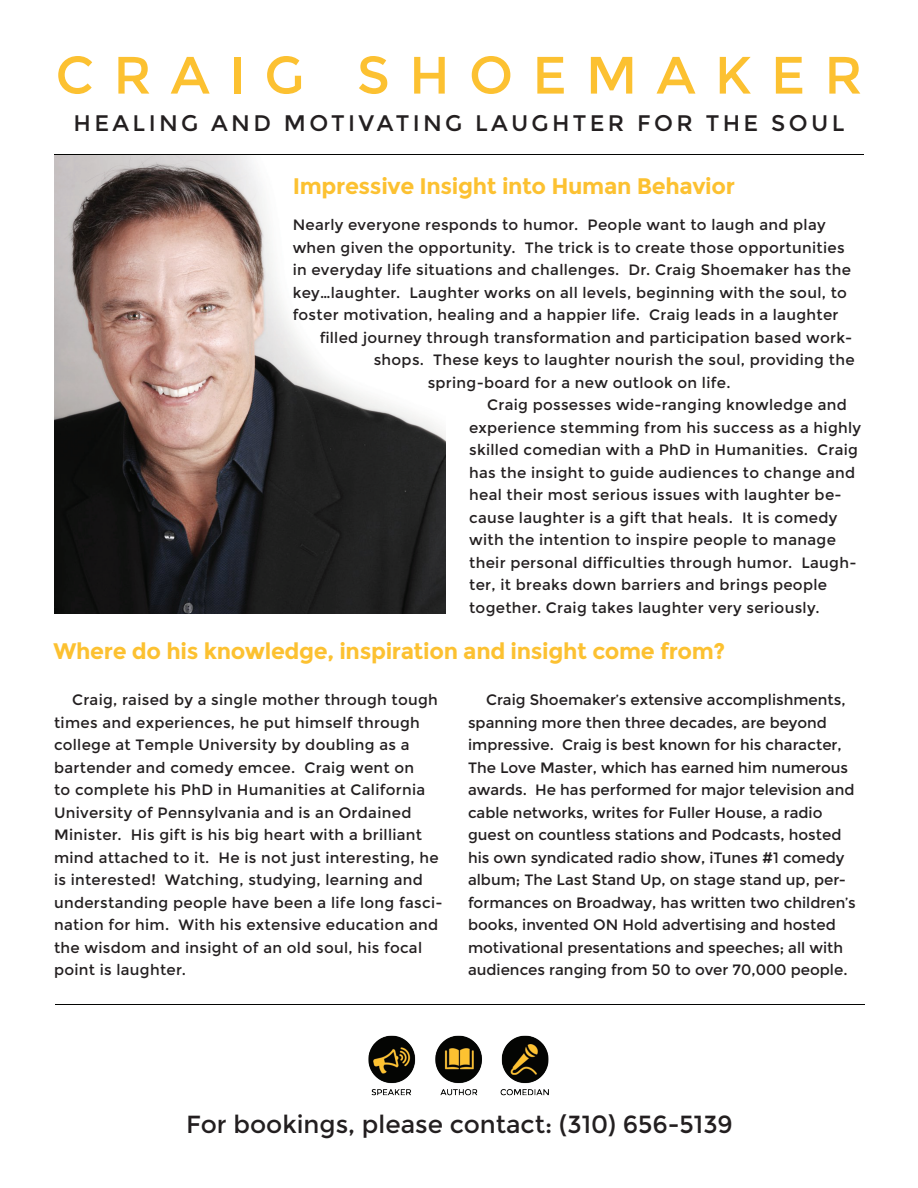
<style>
.page{position:relative;width:918px;height:1188px;background:#fff}
.page>*{position:absolute;margin:0;border:0;box-sizing:border-box;transform-origin:0 0}
.t1{font:52.5px "Montserrat";letter-spacing:.365em;color:#fcc131}
.t2{font:24.75px "Montserrat";color:#231f20}
.t3{font:700 22.5px "Montserrat";letter-spacing:-.015em;color:#fcc131}
.t4{font:22.5px "Montserrat";letter-spacing:.15em;color:#231f20}
.t5{font:15px/22.5px "Montserrat";letter-spacing:.02em;color:#231f20}
.t6{font:15px/22.5px "Montserrat";color:#231f20}
</style>
<div class="page">
<img style="left:54px;top:155px;width:392px;height:458px">
<hr style="left:54px;top:154px;width:810px;height:1px;background:#040503">
<hr style="left:55px;top:1005px;width:810px;height:1px;background:#040503">
<img style="left:368px;top:1035px;width:181px;height:61px">
<h1 class="t1" style="left:56px;top:45px;width:808px">CRAIG SHOEMAKER</h1>
<h3 class="t4" style="left:74px;top:110px;width:772px">HEALING AND MOTIVATING LAUGHTER FOR THE SOUL</h3>
<h3 class="t3" style="left:293px;top:173px;width:444px">Impressive Insight into Human Behavior</h3>
<p class="t5" style="left:293px;top:214px;width:534px">Nearly everyone responds to humor. People want to laugh and play</p>
<p class="t5" style="left:293px;top:236px;width:553px">when given the opportunity. The trick is to create those opportunities</p>
<p class="t5" style="left:293px;top:259px;width:560px">in everyday life situations and challenges. Dr. Craig Shoemaker has the</p>
<p class="t5" style="left:293px;top:281px;width:556px">key…laughter. Laughter works on all levels, beginning with the soul, to</p>
<p class="t5" style="left:293px;top:304px;width:547px">foster motivation, healing and a happier life. Craig leads in a laughter</p>
<p class="t5" style="left:320px;top:326px;width:534px">filled journey through transformation and participation based work-</p>
<p class="t5" style="left:374px;top:349px;width:482px">shops. These keys to laughter nourish the soul, providing the</p>
<p class="t5" style="left:428px;top:371px;width:304px">spring-board for a new outlook on life.</p>
<p class="t5" style="left:487px;top:394px;width:361px">Craig possesses wide-ranging knowledge and</p>
<p class="t5" style="left:469px;top:416px;width:393px">experience stemming from his success as a highly</p>
<p class="t5" style="left:469px;top:439px;width:390px">skilled comedian with a PhD in Humanities. Craig</p>
<p class="t5" style="left:469px;top:461px;width:388px">has the insight to guide audiences to change and</p>
<p class="t5" style="left:469px;top:484px;width:374px">heal their most serious issues with laughter be-</p>
<p class="t5" style="left:469px;top:506px;width:370px">cause laughter is a gift that heals. It is comedy</p>
<p class="t5" style="left:469px;top:529px;width:368px">with the intention to inspire people to manage</p>
<p class="t5" style="left:469px;top:551px;width:389px">their personal difficulties through humor. Laugh-</p>
<p class="t5" style="left:469px;top:574px;width:359px">ter, it breaks down barriers and brings people</p>
<p class="t5" style="left:469px;top:596px;width:352px">together. Craig takes laughter very seriously.</p>
<h3 class="t3" style="left:54px;top:637px;width:673px">Where do his knowledge, inspiration and insight come from?</h3>
<p class="t5" style="left:54px;top:689px;width:390px;text-indent:18px">Craig, raised by a single mother through tough times and experiences, he put himself through college at Temple University by doubling as a bartender and comedy emcee. Craig went on<br>to complete his PhD in Humanities at California University of Pennsylvania and is an Ordained Minister. His gift is his big heart with a brilliant mind attached to it. He is not just interesting, he is interested! Watching, studying, learning and understanding people have been a life long fasci&shy;nation for him. With his extensive education and the wisdom and insight of an old soul, his focal point is laughter.</p>
<p class="t6" style="left:468px;top:689px;width:389px;text-indent:18px">Craig Shoemaker’s extensive accomplishments, spanning more then three decades, are beyond impressive. Craig is best known for his character, The Love Master, which has earned him numerous awards. He has performed for major television and cable networks, writes for Fuller House, a radio guest on countless stations and Podcasts, hosted his own syndicated radio show, iTunes #1 comedy album; The Last Stand Up, on stage stand up, per&shy;formances on Broadway, has written two children’s books, invented ON Hold advertising and hosted motivational presentations and speeches; all with audiences ranging from 50 to over 70,000 people.</p>
<h2 class="t2" style="left:186px;top:1110px;width:548px">For bookings, please contact: (310) 656-5139</h2>
</div>
